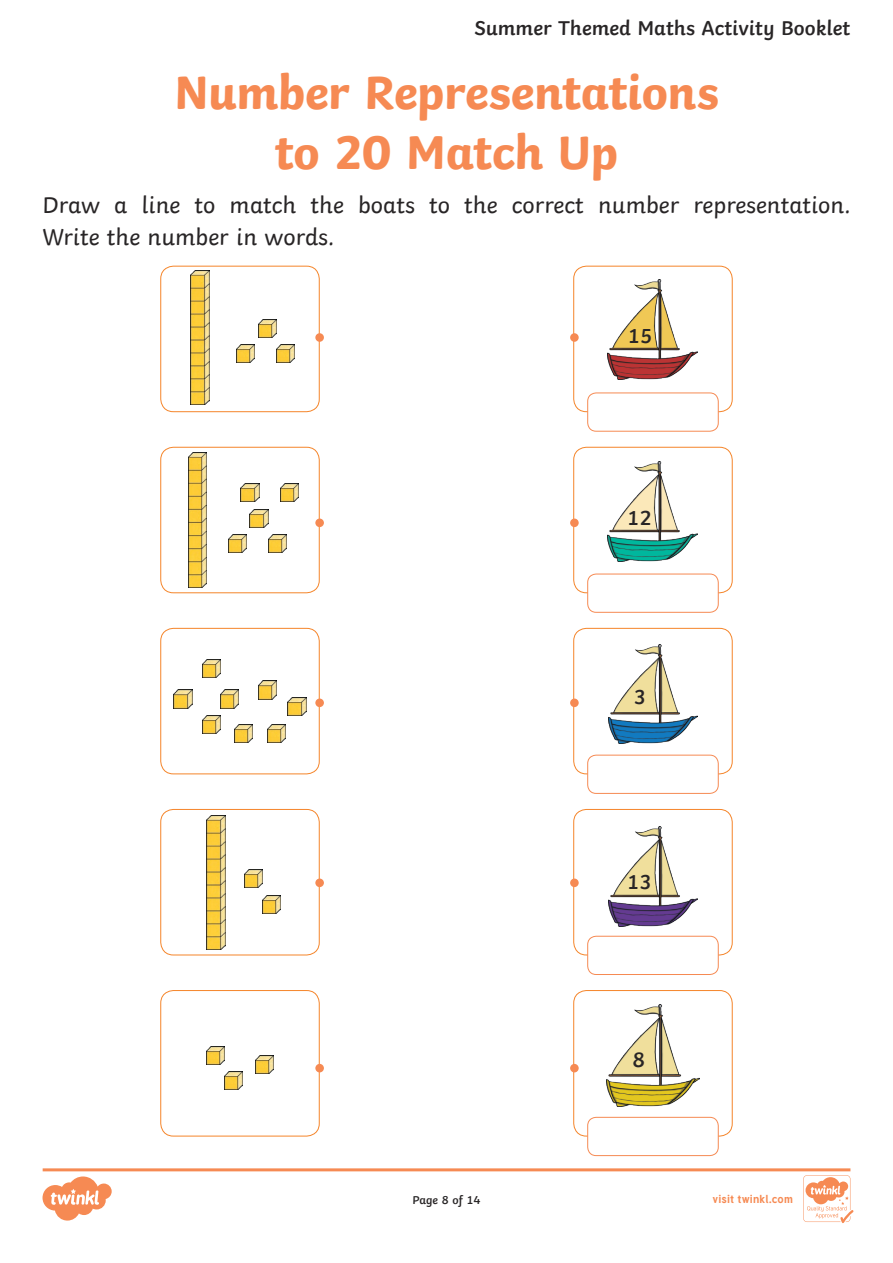
<style>
.page{position:relative;width:893px;height:1263px;background:#fff}
.page>*{position:absolute;margin:0;border:0;box-sizing:border-box;transform-origin:0 0}
.Heading_1{font:700 49.5px/59.4px "Twinkl";letter-spacing:-.01em;color:#f68a53;text-align:center}
.Heading_1-2{font:24px/31.5px "Twinkl";color:#282526}
.KS1_Body_Copy{font:600 21.9px "Twinkl";color:#282526}
.KS1_Body_Copy-2{font:600 21.3px "Twinkl";color:#282526}
.KS1_Body_Copy-3{font:600 21.15px "Twinkl";color:#282526}
.Heading_4{font:600 21px "Twinkl";color:#282526}
.t1{font:600 12px "Twinkl";color:#282526}
.t2{font:700 11.4px "Tuffy";letter-spacing:.015em;color:#f68a53}
</style>
<div class="page">
<div style="left:573px;top:990px;width:160px;height:146px;border:1px solid #f5852a;border-radius:13px"></div>
<div style="left:573px;top:809px;width:160px;height:146px;border:1px solid #f5852a;border-radius:13px"></div>
<div style="left:573px;top:628px;width:160px;height:146px;border:1px solid #f5852a;border-radius:13px"></div>
<div style="left:573px;top:447px;width:160px;height:146px;border:1px solid #f5852a;border-radius:13px"></div>
<div style="left:573px;top:266px;width:160px;height:146px;border:1px solid #f5852a;border-radius:13px"></div>
<div style="left:160px;top:990px;width:160px;height:146px;border:1px solid #f5852a;border-radius:13px"></div>
<div style="left:160px;top:809px;width:160px;height:146px;border:1px solid #f5852a;border-radius:13px"></div>
<div style="left:160px;top:628px;width:160px;height:146px;border:1px solid #f5852a;border-radius:13px"></div>
<div style="left:160px;top:447px;width:160px;height:146px;border:1px solid #f5852a;border-radius:13px"></div>
<div style="left:160px;top:266px;width:160px;height:146px;border:1px solid #f5852a;border-radius:13px"></div>
<img style="left:191px;top:270px;width:18px;height:135px">
<img style="left:188px;top:453px;width:18px;height:134px">
<img style="left:236px;top:345px;width:18px;height:18px">
<img style="left:228px;top:534px;width:18px;height:18px">
<img style="left:174px;top:690px;width:18px;height:18px">
<img style="left:267px;top:725px;width:18px;height:18px">
<img style="left:241px;top:484px;width:18px;height:18px">
<img style="left:220px;top:690px;width:18px;height:18px">
<img style="left:258px;top:319px;width:18px;height:18px">
<img style="left:250px;top:509px;width:18px;height:18px">
<img style="left:202px;top:659px;width:18px;height:19px">
<img style="left:258px;top:681px;width:18px;height:18px">
<img style="left:276px;top:345px;width:18px;height:18px">
<img style="left:268px;top:534px;width:18px;height:18px">
<img style="left:202px;top:715px;width:18px;height:19px">
<img style="left:288px;top:697px;width:18px;height:18px">
<img style="left:281px;top:484px;width:18px;height:18px">
<img style="left:234px;top:725px;width:19px;height:18px">
<img style="left:207px;top:815px;width:18px;height:134px">
<img style="left:244px;top:870px;width:18px;height:18px">
<img style="left:206px;top:1046px;width:18px;height:18px">
<img style="left:262px;top:895px;width:18px;height:18px">
<img style="left:224px;top:1072px;width:19px;height:18px">
<img style="left:256px;top:1055px;width:18px;height:19px">
<img style="left:608px;top:280px;width:90px;height:100px">
<img style="left:608px;top:462px;width:90px;height:100px">
<img style="left:608px;top:644px;width:90px;height:100px">
<img style="left:608px;top:827px;width:90px;height:99px">
<img style="left:607px;top:1004px;width:92px;height:103px">
<div style="left:315px;top:333px;width:9px;height:9px;background:#f68a53;border-radius:50%"></div>
<div style="left:570px;top:333px;width:9px;height:9px;background:#f68a53;border-radius:50%"></div>
<div style="left:315px;top:518px;width:9px;height:9px;background:#f68a53;border-radius:50%"></div>
<div style="left:570px;top:518px;width:9px;height:9px;background:#f68a53;border-radius:50%"></div>
<div style="left:315px;top:698px;width:9px;height:9px;background:#f68a53;border-radius:50%"></div>
<div style="left:570px;top:698px;width:9px;height:9px;background:#f68a53;border-radius:50%"></div>
<div style="left:315px;top:878px;width:9px;height:9px;background:#f68a53;border-radius:50%"></div>
<div style="left:570px;top:878px;width:9px;height:9px;background:#f68a53;border-radius:50%"></div>
<div style="left:315px;top:1064px;width:9px;height:8px;background:#f68a53;border-radius:50%"></div>
<div style="left:570px;top:1064px;width:9px;height:8px;background:#f68a53;border-radius:50%"></div>
<div style="left:588px;top:393px;width:130px;height:38px;background:#fff;border-radius:9px"></div>
<div style="left:587px;top:393px;width:132px;height:39px;border:1px solid #f68a53;border-radius:9px"></div>
<div style="left:588px;top:574px;width:130px;height:38px;background:#fff;border-radius:9px"></div>
<div style="left:587px;top:574px;width:132px;height:39px;border:1px solid #f68a53;border-radius:9px"></div>
<div style="left:588px;top:755px;width:130px;height:38px;background:#fff;border-radius:9px"></div>
<div style="left:587px;top:755px;width:132px;height:39px;border:1px solid #f68a53;border-radius:9px"></div>
<div style="left:588px;top:936px;width:130px;height:38px;background:#fff;border-radius:9px"></div>
<div style="left:587px;top:936px;width:132px;height:39px;border:1px solid #f68a53;border-radius:9px"></div>
<div style="left:588px;top:1117px;width:130px;height:38px;background:#fff;border-radius:9px"></div>
<div style="left:587px;top:1117px;width:132px;height:39px;border:1px solid #f68a53;border-radius:9px"></div>
<svg style="left:43px;top:1168px;width:810px;height:55px"></svg>
<p class="Heading_4" style="left:474px;top:11px;width:378px">Summer Themed Maths Activity Booklet</p>
<p class="Heading_1" style="left:174px;top:58px;width:546px">Number Representations to 20 Match Up</p>
<p class="Heading_1-2" style="left:42px;top:187px;width:810px">Draw a line to match the boats to the correct number representation.<br>Write the number in words.</p>
<p class="KS1_Body_Copy-2" style="left:627px;top:319px;width:27px">15</p>
<p class="KS1_Body_Copy-2" style="left:627px;top:501px;width:27px">12</p>
<p class="KS1_Body_Copy-3" style="left:634px;top:680px;width:14px">3</p>
<p class="KS1_Body_Copy-3" style="left:627px;top:865px;width:27px">13</p>
<p class="KS1_Body_Copy" style="left:633px;top:1042px;width:14px">8</p>
<p class="t1" style="left:412px;top:1190px;width:69px">Page 8 of 14</p>
<p class="t2" style="left:712px;top:1190px;width:82px">visit twinkl.com</p>
</div>
